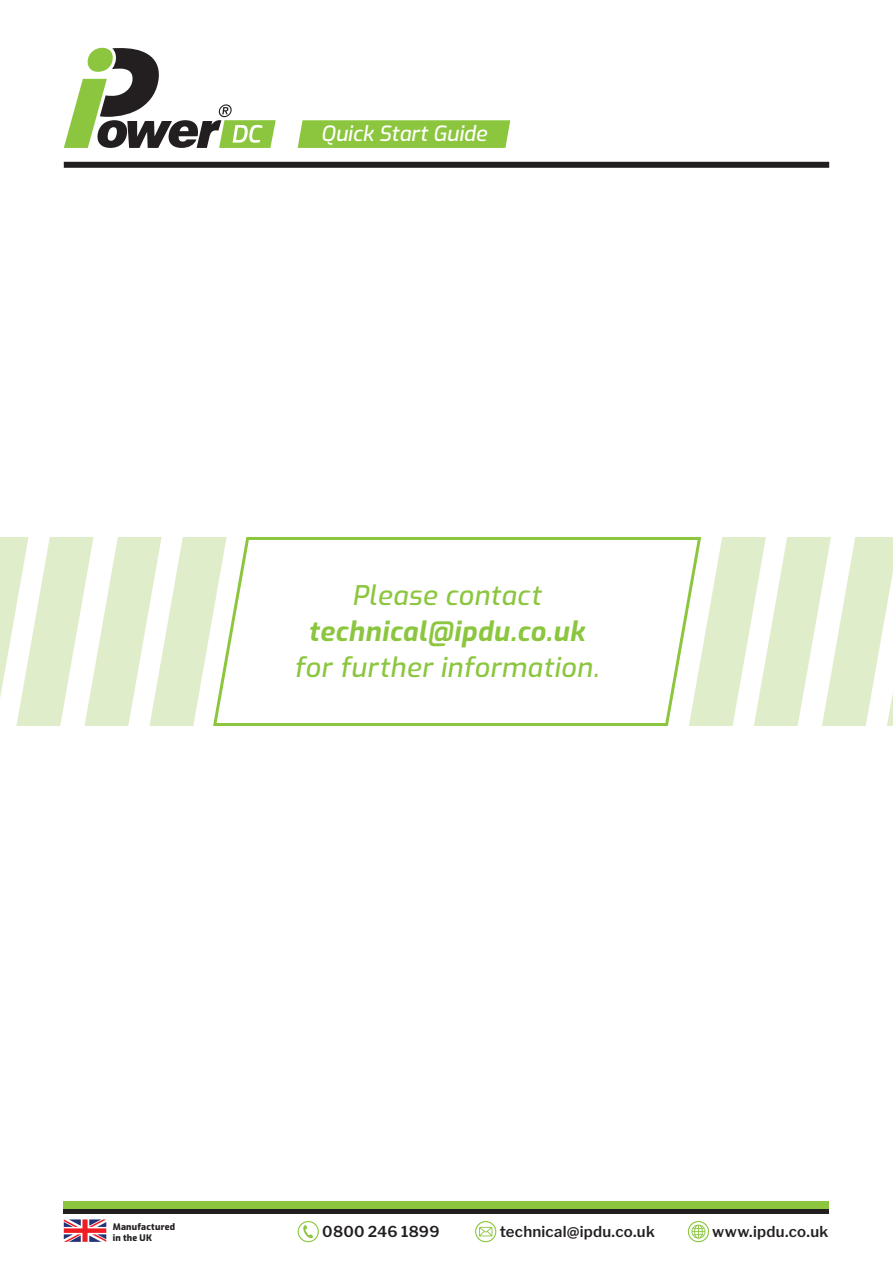
<style>
.page{position:relative;width:893px;height:1263px;background:#fff}
.page>*{position:absolute;margin:0;border:0;box-sizing:border-box;transform-origin:0 0}
.t1{font:italic 500 27px "Exo";letter-spacing:.02em;color:#8bc63e}
.t2{font:italic 700 27px "Exo";letter-spacing:.02em;color:#8bc63e}
.t3{font:italic 500 21px "Exo";color:#fff}
.t4{font:600 15px "Libre Franklin";letter-spacing:.015em;color:#231f20}
.t5{font:800 9px/10.5px "Exo";letter-spacing:.025em;color:#231f20}
</style>
<div class="page">
<svg style="left:298px;top:120px;width:212px;height:28px;background:#8ec744"></svg>
<svg style="left:64px;top:48px;width:212px;height:100px"></svg>
<div style="left:64px;top:162px;width:765px;height:6px;background:#231f20"></div>
<svg style="left:228px;top:537px;width:459px;height:189px"></svg>
<svg style="left:687px;top:537px;width:206px;height:189px"></svg>
<svg style="left:0;top:537px;width:228px;height:189px"></svg>
<div style="left:64px;top:1201px;width:765px;height:9px;background:#8bc63e"></div>
<hr style="left:64px;top:1210px;width:765px;height:4px;background:#231f20">
<svg style="left:688px;top:1221px;width:21px;height:21px"></svg>
<svg style="left:298px;top:1221px;width:21px;height:21px"></svg>
<svg style="left:475px;top:1221px;width:21px;height:21px"></svg>
<svg style="left:64px;top:1219px;width:42px;height:23px"></svg>
<h2 class="t3" style="left:321px;top:118px;width:167px">Quick Start Guide</h2>
<h1 class="t1" style="left:352px;top:576px;width:190px">Please contact</h1>
<h1 class="t2" style="left:308px;top:612px;width:278px">technical@ipdu.co.uk</h1>
<h1 class="t1" style="left:294px;top:648px;width:306px">for further information.</h1>
<p class="t5" style="left:113px;top:1221px;width:64px">Manufactured in the UK</p>
<p class="t4" style="left:322px;top:1220px;width:119px">0800 246 1899</p>
<p class="t4" style="left:500px;top:1220px;width:157px">technical@ipdu.co.uk</p>
<p class="t4" style="left:712px;top:1220px;width:118px">www.ipdu.co.uk</p>
</div>
